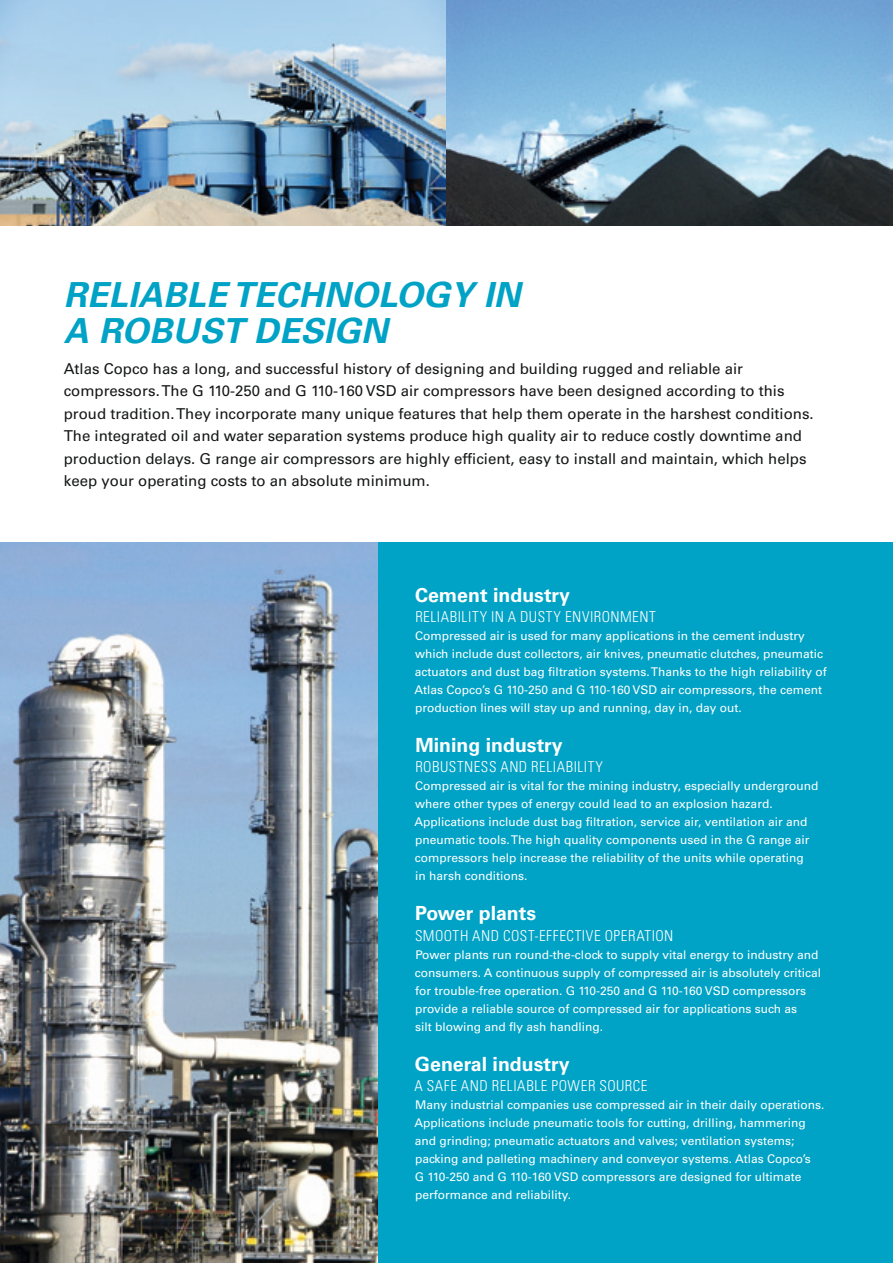
<style>
.page{position:relative;width:893px;height:1263px;background:#fff}
.page>*{position:absolute;margin:0;border:0;box-sizing:border-box;transform-origin:0 0}
.t1{font:italic 700 34.5px/36px "Univers LT Std";letter-spacing:.01em;color:#00a2c5}
.t2{font:700 19.5px "Univers LT Std";color:#fff}
.t3{font:15px/22.5px "Univers LT Std";color:#151616}
.t4{font:300 condensed 15px "Univers LT Std";letter-spacing:.035em;color:#fff}
.t5{font:12px/18px "Univers LT Std";color:#fff}
</style>
<div class="page">
<img style="left:0;top:0;width:893px;height:225px">
<img style="left:0;top:542px;width:378px;height:721px">
<div style="left:378px;top:542px;width:515px;height:721px;background:#00a2c5"></div>
<h1 class="t1" style="left:64px;top:277px;width:458px">RELIABLE TECHNOLOGY IN<br>A ROBUST DESIGN</h1>
<p class="t3" style="left:64px;top:357px;width:751px">Atlas Copco has a long, and successful history of designing and building rugged and reliable air compressors. The G 110-250 and G 110-160 VSD air compressors have been designed according to this proud tradition. They incorporate many unique features that help them operate in the harshest conditions.<br>The integrated oil and water separation systems produce high quality air to reduce costly downtime and production delays. G range air compressors are highly efficient, easy to install and maintain, which helps keep your operating costs to an absolute minimum.</p>
<h2 class="t2" style="left:415px;top:583px;width:156px">Cement industry</h2>
<p class="t4" style="left:415px;top:608px;width:242px">RELIABILITY IN A DUSTY ENVIRONMENT</p>
<p class="t5" style="left:415px;top:627px;width:414px">Compressed air is used for many applications in the cement industry which include dust collectors, air knives, pneumatic clutches, pneumatic actuators and dust bag filtration systems. Thanks to the high reliability of Atlas Copco’s G 110-250 and G 110-160 VSD air compressors, the cement production lines will stay up and running, day in, day out.</p>
<h2 class="t2" style="left:415px;top:734px;width:149px">Mining industry</h2>
<p class="t4" style="left:415px;top:758px;width:189px">ROBUSTNESS AND RELIABILITY</p>
<p class="t5" style="left:415px;top:777px;width:405px">Compressed air is vital for the mining industry, especially underground where other types of energy could lead to an explosion hazard.<br>Applications include dust bag filtration, service air, ventilation air and pneumatic tools. The high quality components used in the G range air compressors help increase the reliability of the units while operating<br>in harsh conditions.</p>
<h2 class="t2" style="left:415px;top:902px;width:122px">Power plants</h2>
<p class="t4" style="left:415px;top:926px;width:260px">SMOOTH AND COST-EFFECTIVE OPERATION</p>
<p class="t5" style="left:415px;top:946px;width:408px">Power plants run round-the-clock to supply vital energy to industry and consumers. A continuous supply of compressed air is absolutely critical for trouble-free operation. G 110-250 and G 110-160 VSD compressors provide a reliable source of compressed air for applications such as<br>silt blowing and fly ash handling.</p>
<h2 class="t2" style="left:415px;top:1052px;width:156px">General industry</h2>
<p class="t4" style="left:414px;top:1077px;width:235px">A SAFE AND RELIABLE POWER SOURCE</p>
<p class="t5" style="left:415px;top:1096px;width:411px">Many industrial companies use compressed air in their daily operations.<br>Applications include pneumatic tools for cutting, drilling, hammering and grinding; pneumatic actuators and valves; ventilation systems; packing and palleting machinery and conveyor systems. Atlas Copco’s<br>G 110-250 and G 110-160 VSD compressors are designed for ultimate performance and reliability.</p>
</div>
